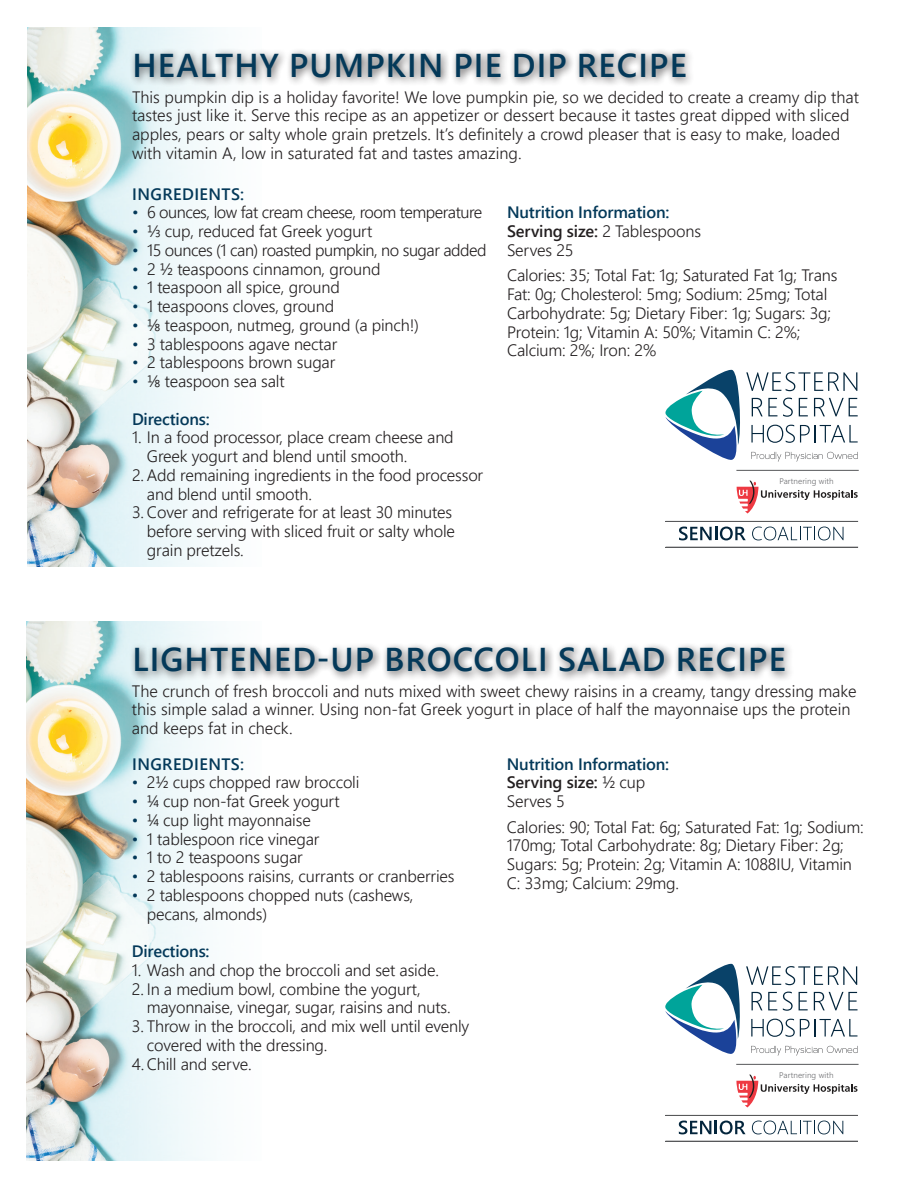
<style>
.page{position:relative;width:918px;height:1188px;background:#fff}
.page>*{position:absolute;margin:0;border:0;box-sizing:border-box;transform-origin:0 0}
.t1{font:33px "Webly Sleek UI Semibold";letter-spacing:.035em;color:#043959}
.t2{font:16.5px/18.8px "Webly Sleek UI Semilight";letter-spacing:-.01em;color:#231f20}
.t3{font:16.5px "Webly Sleek UI Semilight";letter-spacing:-.03em;color:#231f20}
.t4{font:16.5px "Webly Sleek UI Semibold";letter-spacing:-.01em;color:#043959}
.t5{font:16.5px "Webly Sleek UI Semibold";letter-spacing:-.01em;color:#231f20}
.t6{font:16.5px "Webly Sleek UI Semibold";letter-spacing:.025em;color:#043959}
.t7{font:8.1px "Webly Sleek UI Semilight";letter-spacing:.01em;color:#6c6d70}
.s1{color:#043959}
.s2{font-family:"Webly Sleek UI Semilight"}
</style>
<div class="page">
<img style="left:27px;top:27px;width:187px;height:540px">
<hr style="left:736px;top:470px;width:123px;height:1px;background:#57585a">
<svg style="left:665px;top:369px;width:193px;height:93px"></svg>
<svg style="left:737px;top:481px;width:121px;height:33px"></svg>
<svg style="left:679px;top:527px;width:67px;height:13px"></svg>
<svg style="left:752px;top:527px;width:92px;height:13px"></svg>
<hr style="left:666px;top:521px;width:192px;height:1px;background:#57585a">
<hr style="left:666px;top:547px;width:192px;height:1px;background:#57585a">
<div style="left:129px;top:47px;width:566px;height:41px;background:#231f20;opacity:.75"></div>
<img style="left:27px;top:621px;width:187px;height:540px">
<hr style="left:736px;top:1064px;width:123px;height:1px;background:#57585a">
<svg style="left:665px;top:963px;width:193px;height:93px"></svg>
<svg style="left:736px;top:1075px;width:122px;height:33px"></svg>
<svg style="left:679px;top:1121px;width:67px;height:13px"></svg>
<svg style="left:752px;top:1121px;width:91px;height:13px"></svg>
<hr style="left:665px;top:1115px;width:193px;height:1px;background:#57585a">
<hr style="left:665px;top:1141px;width:193px;height:1px;background:#57585a">
<div style="left:129px;top:642px;width:666px;height:40px;background:#231f20;opacity:.75"></div>
<p class="t1" style="left:133px;top:40px;width:556px">HEALTHY PUMPKIN PIE DIP RECIPE</p>
<p class="t2" style="left:132px;top:87px;width:729px">This pumpkin dip is a holiday favorite! We love pumpkin pie, so we decided to create a creamy dip that tastes just like it. Serve this recipe as an appetizer or dessert because it tastes great dipped with sliced apples, pears or salty whole grain pretzels. It’s definitely a crowd pleaser that is easy to make, loaded with vitamin A, low in saturated fat and tastes amazing.</p>
<p class="t6" style="left:132px;top:181px;width:113px">INGREDIENTS:</p>
<p class="t3" style="left:132px;top:200px;width:352px"><span class="s1">•</span> 6 ounces, low fat cream cheese, room temperature</p>
<p class="t2" style="left:132px;top:221px;width:242px"><span class="s1">•</span> ⅓ cup, reduced fat Greek yogurt</p>
<p class="t3" style="left:132px;top:238px;width:356px"><span class="s1">•</span> 15 ounces (1 can) roasted pumpkin, no sugar added</p>
<p class="t2" style="left:132px;top:259px;width:250px"><span class="s1">•</span> 2 ½ teaspoons cinnamon, ground</p>
<p class="t2" style="left:132px;top:277px;width:209px"><span class="s1">•</span> 1 teaspoon all spice, ground</p>
<p class="t2" style="left:132px;top:296px;width:204px"><span class="s1">•</span> 1 teaspoons cloves, ground</p>
<p class="t2" style="left:132px;top:315px;width:289px"><span class="s1">•</span> ⅛ teaspoon, nutmeg, ground (a pinch!)</p>
<p class="t2" style="left:132px;top:334px;width:207px"><span class="s1">•</span> 3 tablespoons agave nectar</p>
<p class="t2" style="left:132px;top:352px;width:205px"><span class="s1">•</span> 2 tablespoons brown sugar</p>
<p class="t2" style="left:132px;top:371px;width:154px"><span class="s1">•</span> ⅛ teaspoon sea salt</p>
<p class="t4" style="left:132px;top:406px;width:79px">Directions:</p>
<p class="t2" style="left:147px;top:427px;width:308px;text-indent:-15px">1. In a food processor, place cream cheese and<br>Greek yogurt and blend until smooth.</p>
<p class="t2" style="left:147px;top:465px;width:338px;text-indent:-15px">2. Add remaining ingredients in the food processor and blend until smooth.</p>
<p class="t2" style="left:147px;top:502px;width:310px;text-indent:-15px">3. Cover and refrigerate for at least 30 minutes before serving with sliced fruit or salty whole grain pretzels.</p>
<p class="t4" style="left:507px;top:200px;width:164px">Nutrition Information:</p>
<p class="t5" style="left:507px;top:219px;width:196px">Serving size: <span class="s2">2 Tablespoons</span></p>
<p class="t2" style="left:507px;top:240px;width:68px">Serves 25</p>
<p class="t2" style="left:507px;top:265px;width:332px">Calories: 35; Total Fat: 1g; Saturated Fat 1g; Trans Fat: 0g; Cholesterol: 5mg; Sodium: 25mg; Total Carbohydrate: 5g; Dietary Fiber: 1g; Sugars: 3g; Protein: 1g; Vitamin A: 50%; Vitamin C: 2%; Calcium: 2%; Iron: 2%</p>
<p class="t7" style="left:779px;top:475px;width:56px">Partnering with</p>
<p class="t1" style="left:132px;top:634px;width:655px">LIGHTENED-UP BROCCOLI SALAD RECIPE</p>
<p class="t2" style="left:132px;top:681px;width:726px">The crunch of fresh broccoli and nuts mixed with sweet chewy raisins in a creamy, tangy dressing make this simple salad a winner. Using non-fat Greek yogurt in place of half the mayonnaise ups the protein and keeps fat in check.</p>
<p class="t6" style="left:132px;top:751px;width:113px">INGREDIENTS:</p>
<p class="t2" style="left:132px;top:772px;width:229px"><span class="s1">•</span> 2½ cups chopped raw broccoli</p>
<p class="t2" style="left:132px;top:791px;width:209px"><span class="s1">•</span> ¼ cup non-fat Greek yogurt</p>
<p class="t2" style="left:132px;top:810px;width:181px"><span class="s1">•</span> ¼ cup light mayonnaise</p>
<p class="t2" style="left:132px;top:829px;width:189px"><span class="s1">•</span> 1 tablespoon rice vinegar</p>
<p class="t2" style="left:132px;top:847px;width:172px"><span class="s1">•</span> 1 to 2 teaspoons sugar</p>
<p class="t2" style="left:132px;top:866px;width:324px"><span class="s1">•</span> 2 tablespoons raisins, currants or cranberries</p>
<p class="t2" style="left:147px;top:885px;width:268px;text-indent:-15px"><span class="s1">•</span> 2 tablespoons chopped nuts (cashews, pecans, almonds)</p>
<p class="t4" style="left:132px;top:939px;width:79px">Directions:</p>
<p class="t2" style="left:132px;top:960px;width:309px">1. Wash and chop the broccoli and set aside.</p>
<p class="t2" style="left:147px;top:979px;width:305px;text-indent:-15px">2. In a medium bowl, combine the yogurt, mayonnaise, vinegar, sugar, raisins and nuts.</p>
<p class="t2" style="left:147px;top:1016px;width:324px;text-indent:-15px">3. Throw in the broccoli, and mix well until evenly covered with the dressing.</p>
<p class="t2" style="left:132px;top:1054px;width:121px">4. Chill and serve.</p>
<p class="t4" style="left:507px;top:751px;width:164px">Nutrition Information:</p>
<p class="t5" style="left:507px;top:770px;width:140px">Serving size: <span class="s2">½ cup</span></p>
<p class="t2" style="left:507px;top:791px;width:60px">Serves 5</p>
<p class="t2" style="left:507px;top:817px;width:359px">Calories: 90; Total Fat: 6g; Saturated Fat: 1g; Sodium:<br>170mg; Total Carbohydrate: 8g; Dietary Fiber: 2g; Sugars: 5g; Protein: 2g; Vitamin A: 1088IU, Vitamin C: 33mg; Calcium: 29mg.</p>
<p class="t7" style="left:779px;top:1069px;width:56px">Partnering with</p>
</div>
